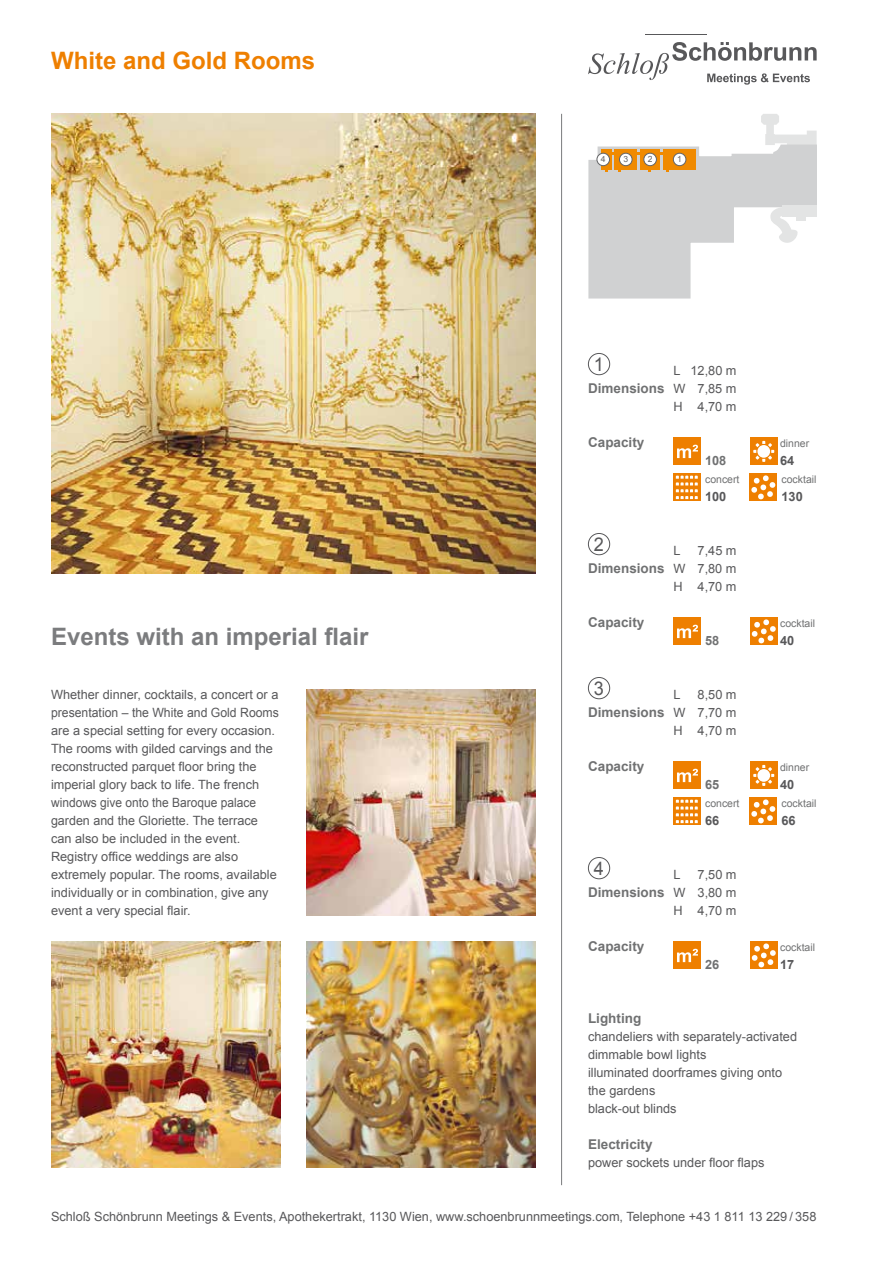
<style>
.page{position:relative;width:893px;height:1263px;background:#fff}
.page>*{position:absolute;margin:0;border:0;box-sizing:border-box;transform-origin:0 0}
.t1{font:700 24px "Arial";color:#7b7c7e}
.t2{font:700 24px "Arial";color:#ee7f00}
.t3{font:18.9px "Arial";color:#58585a;scale:.96 1}
.t4{font:700 13.5px "Arial";color:#707172}
.t5{font:12.75px/18px "Arial";color:#58585a}
.t6{font:700 12.75px "Arial";color:#58585a}
.t7{font:700 12.75px "Arial";color:#707172}
.t8{font:10.5px "Arial";color:#707172}
.t9{font:8.55px "Arial";color:#646567}
.s1{font-weight:400;font-size:12.75px;color:#58585a}
</style>
<div class="page">
<img style="left:306px;top:942px;width:230px;height:225px">
<img style="left:306px;top:690px;width:230px;height:225px">
<hr style="left:561px;top:114px;width:1px;height:1071px;background:#7b7c7e">
<svg style="left:588px;top:114px;width:229px;height:185px"></svg>
<div style="left:673px;top:153px;width:13px;height:13px;background:#fff;border-radius:50%"></div>
<div style="left:673px;top:153px;width:13px;height:13px;border:1px solid #646567;border-radius:50%"></div>
<div style="left:644px;top:153px;width:12px;height:13px;background:#fff;border-radius:50%"></div>
<div style="left:643px;top:153px;width:14px;height:13px;border:1px solid #646567;border-radius:50%"></div>
<div style="left:619px;top:153px;width:13px;height:13px;background:#fff;border-radius:50%"></div>
<div style="left:619px;top:153px;width:13px;height:13px;border:1px solid #646567;border-radius:50%"></div>
<div style="left:597px;top:153px;width:12px;height:13px;background:#fff;border-radius:50%"></div>
<div style="left:597px;top:153px;width:13px;height:13px;border:1px solid #646567;border-radius:50%"></div>
<hr style="left:646px;top:34px;width:61px;height:1px;background:#58585a">
<svg style="left:588px;top:42px;width:229px;height:43px"></svg>
<img style="left:51px;top:114px;width:485px;height:459px">
<img style="left:51px;top:942px;width:230px;height:225px">
<div style="left:588px;top:353px;width:22px;height:22px;border:1px solid #58585a;border-radius:50%"></div>
<div style="left:674px;top:438px;width:27px;height:27px;background:#ee7f00"></div>
<svg style="left:677px;top:445px;width:21px;height:13px"></svg>
<div style="left:750px;top:438px;width:27px;height:27px;background:#ee7f00"></div>
<svg style="left:753px;top:441px;width:21px;height:21px"></svg>
<div style="left:757px;top:445px;width:13px;height:13px;background:#fff;border-radius:50%"></div>
<svg style="left:673px;top:474px;width:27px;height:27px"></svg>
<svg style="left:676px;top:476px;width:22px;height:23px"></svg>
<div style="left:750px;top:474px;width:27px;height:27px;background:#ee7f00"></div>
<svg style="left:751px;top:475px;width:25px;height:25px"></svg>
<div style="left:588px;top:533px;width:22px;height:22px;border:1px solid #58585a;border-radius:50%"></div>
<div style="left:674px;top:618px;width:27px;height:27px;background:#ee7f00"></div>
<svg style="left:677px;top:625px;width:21px;height:13px"></svg>
<div style="left:750px;top:618px;width:27px;height:27px;background:#ee7f00"></div>
<svg style="left:751px;top:619px;width:25px;height:25px"></svg>
<div style="left:588px;top:677px;width:22px;height:22px;border:1px solid #58585a;border-radius:50%"></div>
<div style="left:674px;top:762px;width:27px;height:27px;background:#ee7f00"></div>
<svg style="left:677px;top:769px;width:21px;height:13px"></svg>
<div style="left:750px;top:762px;width:27px;height:27px;background:#ee7f00"></div>
<svg style="left:753px;top:765px;width:21px;height:21px"></svg>
<div style="left:757px;top:769px;width:13px;height:13px;background:#fff;border-radius:50%"></div>
<svg style="left:673px;top:798px;width:27px;height:27px"></svg>
<svg style="left:676px;top:800px;width:22px;height:23px"></svg>
<div style="left:750px;top:798px;width:27px;height:27px;background:#ee7f00"></div>
<svg style="left:751px;top:799px;width:25px;height:25px"></svg>
<div style="left:588px;top:857px;width:22px;height:22px;border:1px solid #58585a;border-radius:50%"></div>
<div style="left:674px;top:942px;width:27px;height:27px;background:#ee7f00"></div>
<svg style="left:677px;top:949px;width:21px;height:13px"></svg>
<div style="left:750px;top:942px;width:27px;height:27px;background:#ee7f00"></div>
<svg style="left:751px;top:943px;width:25px;height:25px"></svg>
<h1 class="t2" style="left:51px;top:45px;width:266px">White and Gold Rooms</h1>
<h1 class="t1" style="left:51px;top:621px;width:319px">Events with an imperial flair</h1>
<p class="t5" style="left:51px;top:686px;width:229px">Whether dinner, cocktails, a concert or a presentation – the White and Gold Rooms are a special setting for every occasion.<br>The rooms with gilded carvings and the reconstructed parquet floor bring the imperial glory back to life. The french windows give onto the Baroque palace garden and the Gloriette. The terrace can also be included in the event.<br>Registry office weddings are also extremely popular. The rooms, available individually or in combination, give any event a very special flair.</p>
<p class="t9" style="left:601px;top:154px;width:6px">4</p>
<p class="t9" style="left:623px;top:154px;width:6px">3</p>
<p class="t9" style="left:648px;top:154px;width:6px">2</p>
<p class="t9" style="left:677px;top:154px;width:6px">1</p>
<h2 class="t3" style="left:594px;top:352px;width:12px">1</h2>
<p class="t5" style="left:674px;top:362px;width:64px">L 12,80 m</p>
<p class="t4" style="left:588px;top:379px;width:150px">Dimensions <span class="s1">W 7,85 m</span></p>
<p class="t5" style="left:674px;top:398px;width:64px">H 4,70 m</p>
<p class="t4" style="left:588px;top:433px;width:58px">Capacity</p>
<p class="t8" style="left:780px;top:436px;width:31px">dinner</p>
<p class="t7" style="left:705px;top:452px;width:23px">108</p>
<p class="t6" style="left:780px;top:452px;width:16px">64</p>
<p class="t8" style="left:705px;top:472px;width:36px">concert</p>
<p class="t8" style="left:781px;top:472px;width:37px">cocktail</p>
<p class="t6" style="left:705px;top:488px;width:23px">100</p>
<p class="t6" style="left:781px;top:488px;width:23px">130</p>
<h2 class="t3" style="left:594px;top:532px;width:12px">2</h2>
<p class="t5" style="left:674px;top:542px;width:9px">L</p>
<p class="t5" style="left:698px;top:542px;width:40px">7,45 m</p>
<p class="t4" style="left:588px;top:559px;width:150px">Dimensions <span class="s1">W 7,80 m</span></p>
<p class="t5" style="left:674px;top:578px;width:64px">H 4,70 m</p>
<p class="t4" style="left:588px;top:613px;width:58px">Capacity</p>
<p class="t8" style="left:780px;top:616px;width:37px">cocktail</p>
<p class="t7" style="left:705px;top:632px;width:16px">58</p>
<p class="t6" style="left:780px;top:632px;width:16px">40</p>
<h2 class="t3" style="left:594px;top:676px;width:12px">3</h2>
<p class="t5" style="left:674px;top:686px;width:9px">L</p>
<p class="t5" style="left:698px;top:686px;width:40px">8,50 m</p>
<p class="t4" style="left:588px;top:703px;width:150px">Dimensions <span class="s1">W 7,70 m</span></p>
<p class="t5" style="left:674px;top:722px;width:64px">H 4,70 m</p>
<p class="t4" style="left:588px;top:757px;width:58px">Capacity</p>
<p class="t8" style="left:780px;top:760px;width:31px">dinner</p>
<p class="t7" style="left:705px;top:776px;width:16px">65</p>
<p class="t6" style="left:780px;top:776px;width:16px">40</p>
<p class="t8" style="left:705px;top:796px;width:36px">concert</p>
<p class="t8" style="left:781px;top:796px;width:37px">cocktail</p>
<p class="t6" style="left:705px;top:812px;width:16px">66</p>
<p class="t6" style="left:781px;top:812px;width:16px">66</p>
<h2 class="t3" style="left:594px;top:856px;width:12px">4</h2>
<p class="t5" style="left:674px;top:866px;width:9px">L</p>
<p class="t5" style="left:698px;top:866px;width:40px">7,50 m</p>
<p class="t4" style="left:588px;top:883px;width:150px">Dimensions <span class="s1">W 3,80 m</span></p>
<p class="t5" style="left:674px;top:902px;width:64px">H 4,70 m</p>
<p class="t4" style="left:588px;top:937px;width:58px">Capacity</p>
<p class="t8" style="left:780px;top:940px;width:37px">cocktail</p>
<p class="t7" style="left:705px;top:956px;width:16px">26</p>
<p class="t6" style="left:780px;top:956px;width:16px">17</p>
<p class="t4" style="left:588px;top:1009px;width:55px">Lighting</p>
<p class="t5" style="left:588px;top:1028px;width:211px">chandeliers with separately-activated dimmable bowl lights<br>illuminated doorframes giving onto the gardens<br>black-out blinds</p>
<p class="t4" style="left:588px;top:1135px;width:66px">Electricity</p>
<p class="t5" style="left:588px;top:1154px;width:178px">power sockets under floor flaps</p>
<p class="t5" style="left:51px;top:1208px;width:767px">Schloß Schönbrunn Meetings &amp; Events, Apothekertrakt, 1130 Wien, www.schoenbrunnmeetings.com, Telephone +43 1 811 13 229 / 358</p>
</div>
